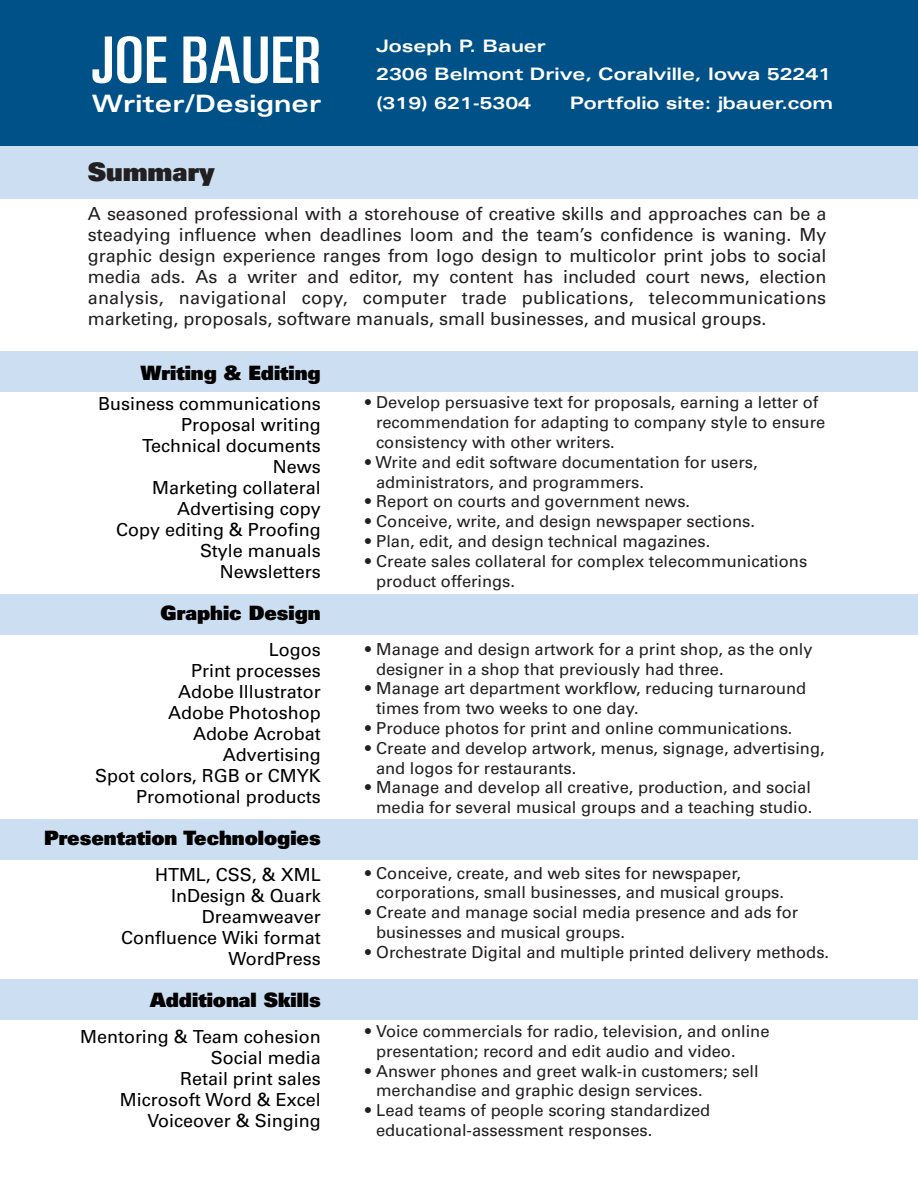
<style>
.page{position:relative;width:918px;height:1188px;background:#fff}
.page>*{position:absolute;margin:0;border:0;box-sizing:border-box;transform-origin:0 0}
.t1{font:ultra-condensed 64.35px "Univers";letter-spacing:.005em;color:#fff;scale:1.11 1}
.t2{font:900 25.5px "Univers";color:#231f20}
.t3{font:700 expanded 24px "Univers";letter-spacing:.005em;color:#fff}
.t4{font:900 19.8px "Univers";color:#000}
.t5{font:18px/21px "Univers";color:#231f20;text-align:justify}
.t6{font:18px/21px "Univers";color:#000;text-align:right}
.t7{font:700 expanded 17.1px/28.5px "Univers";color:#fff}
.t8{font:16.5px/19.8px "Univers";color:#231f20}
</style>
<div class="page">
<div style="left:0;top:351px;width:918px;height:40px;background:#ccdff2"></div>
<div style="left:0;top:146px;width:918px;height:53px;background:#ccdff2"></div>
<div style="left:0;top:0;width:918px;height:146px;background:#005187"></div>
<div style="left:0;top:594px;width:918px;height:40px;background:#ccdff2"></div>
<div style="left:0;top:819px;width:918px;height:41px;background:#ccdff2"></div>
<div style="left:0;top:979px;width:918px;height:41px;background:#ccdff2"></div>
<h1 class="t1" style="left:92px;top:24px;width:208px">JOE BAUER</h1>
<h3 class="t3" style="left:92px;top:90px;width:231px">Writer/Designer</h3>
<p class="t7" style="left:376px;top:32px;width:457px">Joseph P. Bauer<br>2306 Belmont Drive, Coralville, Iowa 52241 (319) 621-5304</p>
<p class="t7" style="left:570px;top:88px;width:265px">Portfolio site: jbauer.com</p>
<h2 class="t2" style="left:88px;top:155px;width:129px">Summary</h2>
<p class="t5" style="left:88px;top:203px;width:740px">A seasoned professional with a storehouse of creative skills and approaches can be a steadying influence when deadlines loom and the team’s confidence is waning. My graphic design experience ranges from logo design to multicolor print jobs to social media ads. As a writer and editor, my content has included court news, election analysis, navigational copy, computer trade publications, telecommunications marketing, proposals, software manuals, small businesses, and musical groups.</p>
<p class="t4" style="left:141px;top:360px;width:181px">Writing &amp; Editing</p>
<p class="t6" style="left:98px;top:393px;width:224px">Business communications<br>Proposal writing<br>Technical documents<br>News<br>Marketing collateral<br>Advertising copy<br>Copy editing &amp; Proofing<br>Style manuals<br>Newsletters</p>
<p class="t4" style="left:161px;top:600px;width:162px">Graphic Design</p>
<p class="t6" style="left:95px;top:639px;width:227px">Logos<br>Print processes<br>Adobe Illustrator<br>Adobe Photoshop<br>Adobe Acrobat<br>Advertising<br>Spot colors, RGB or CMYK<br>Promotional products</p>
<p class="t4" style="left:44px;top:825px;width:278px">Presentation Technologies</p>
<p class="t6" style="left:121px;top:864px;width:201px">HTML, CSS, &amp; XML<br>InDesign &amp; Quark<br>Dreamweaver<br>Confluence Wiki format<br>WordPress</p>
<p class="t4" style="left:150px;top:987px;width:172px">Additional Skills</p>
<p class="t6" style="left:80px;top:1026px;width:242px">Mentoring &amp; Team cohesion<br>Social media<br>Retail print sales<br>Microsoft Word &amp; Excel<br>Voiceover &amp; Singing</p>
<p class="t8" style="left:376px;top:393px;width:451px;text-indent:-11px">• Develop persuasive text for proposals, earning a letter of recommendation for adapting to company style to ensure consistency with other writers.</p>
<p class="t8" style="left:376px;top:452px;width:383px;text-indent:-11px">• Write and edit software documentation for users, administrators, and programmers.</p>
<p class="t8" style="left:365px;top:492px;width:326px">• Report on courts and government news.</p>
<p class="t8" style="left:365px;top:512px;width:391px">• Conceive, write, and design newspaper sections.</p>
<p class="t8" style="left:365px;top:531px;width:347px">• Plan, edit, and design technical magazines.</p>
<p class="t8" style="left:376px;top:551px;width:433px;text-indent:-11px">• Create sales collateral for complex telecommunications product offerings.</p>
<p class="t8" style="left:376px;top:639px;width:438px;text-indent:-11px">• Manage and design artwork for a print shop, as the only designer in a shop that previously had three.</p>
<p class="t8" style="left:376px;top:679px;width:432px;text-indent:-11px">• Manage art department workflow, reducing turnaround times from two weeks to one day.</p>
<p class="t8" style="left:365px;top:718px;width:429px">• Produce photos for print and online communications.</p>
<p class="t8" style="left:376px;top:738px;width:450px;text-indent:-11px">• Create and develop artwork, menus, signage, advertising, and logos for restaurants.</p>
<p class="t8" style="left:365px;top:778px;width:449px;text-align:right">• Manage and develop all creative, production, and social media for several musical groups and a teaching studio.</p>
<p class="t8" style="left:376px;top:863px;width:410px;text-indent:-11px">• Conceive, create, and web sites for newspaper, corporations, small businesses, and musical groups.</p>
<p class="t8" style="left:376px;top:902px;width:424px;text-indent:-11px">• Create and manage social media presence and ads for businesses and musical groups.</p>
<p class="t8" style="left:365px;top:942px;width:465px">• Orchestrate Digital and multiple printed delivery methods.</p>
<p class="t8" style="left:376px;top:1021px;width:395px;text-indent:-11px">• Voice commercials for radio, television, and online presentation; record and edit audio and video.</p>
<p class="t8" style="left:376px;top:1061px;width:384px;text-indent:-11px">• Answer phones and greet walk-in customers; sell merchandise and graphic design services.</p>
<p class="t8" style="left:376px;top:1100px;width:336px;text-indent:-11px">• Lead teams of people scoring standardized educational-assessment responses.</p>
</div>
